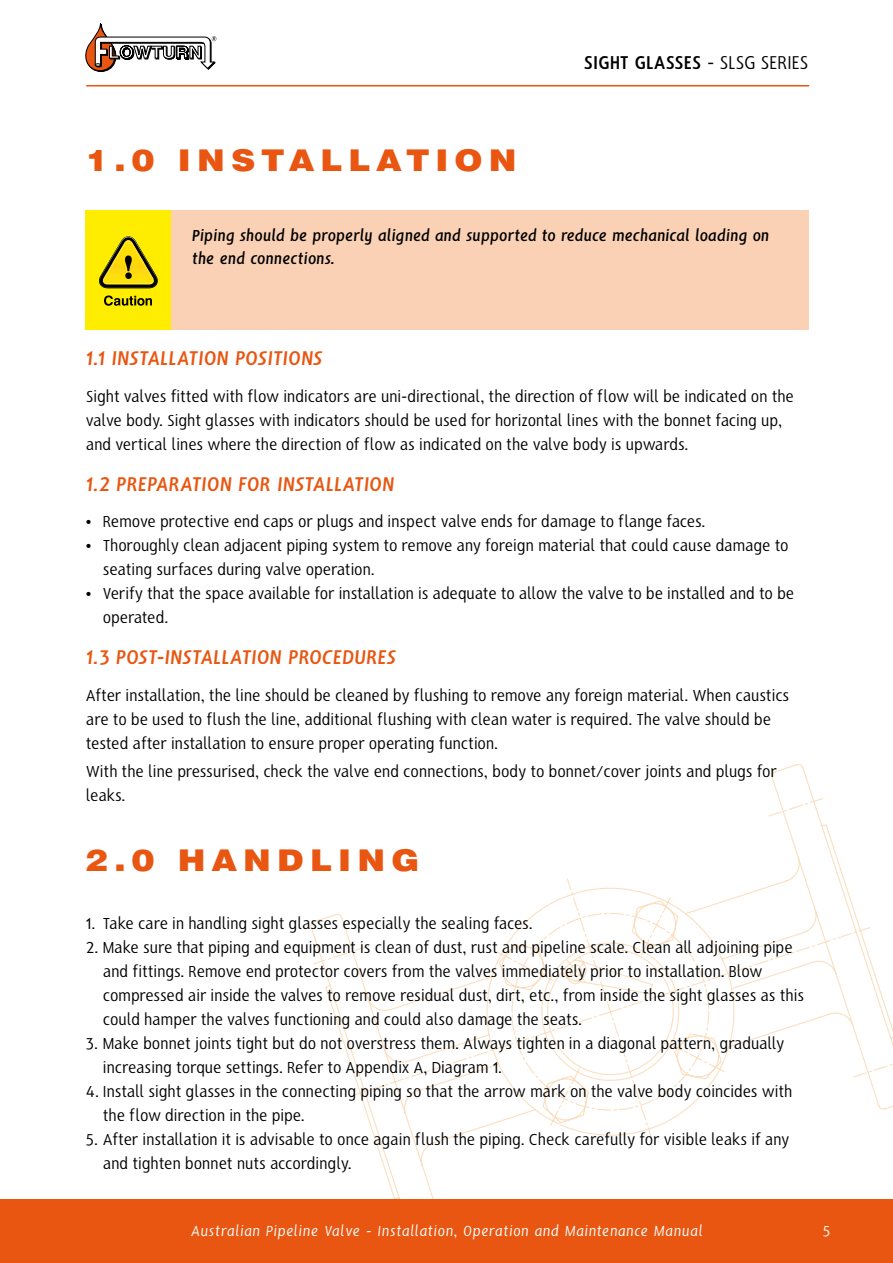
<style>
.page{position:relative;width:893px;height:1263px;background:#fff}
.page>*{position:absolute;margin:0;border:0;box-sizing:border-box;transform-origin:0 0}
.t1{font:900 30px "Swiss 721 BT";letter-spacing:.18em;color:#e85611;scale:1.14 1}
.t2{font:italic 700 22.5px "HS Sans";letter-spacing:.005em;color:#e85611}
.t3{font:700 21px "HS Sans";color:#000}
.t4{font:18px/24px "HS Sans";letter-spacing:-.005em;color:#000}
.t5{font:italic 700 18px/22.5px "HS Sans";color:#000}
.t6{font:italic 16.5px "HS Sans";letter-spacing:.035em;color:#fff}
.t7{font:16.5px "HS Sans";color:#fff}
.s1{font-weight:400}
</style>
<div class="page">
<svg style="left:310px;top:764px;width:583px;height:436px"></svg>
<hr style="left:86px;top:85px;width:723px;height:1px;background:#e85611">
<div style="left:0;top:1200px;width:893px;height:63px;background:#e85611"></div>
<svg style="left:86px;top:23px;width:130px;height:49px"></svg>
<div style="left:86px;top:211px;width:85px;height:119px;background:#ffed00"></div>
<svg style="left:99px;top:236px;width:59px;height:52px"></svg>
<svg style="left:104px;top:295px;width:48px;height:11px"></svg>
<div style="left:171px;top:211px;width:638px;height:119px;background:#fad1b4"></div>
<h1 class="t1" style="left:86px;top:142px;width:379px">1.0 INSTALLATION</h1>
<p class="t3" style="left:584px;top:52px;width:226px">SIGHT GLASSES <span class="s1">- SLSG SERIES</span></p>
<p class="t5" style="left:192px;top:225px;width:579px">Piping should be properly aligned and supported to reduce mechanical loading on the end connections.</p>
<p class="t2" style="left:86px;top:346px;width:239px">1.1 INSTALLATION POSITIONS</p>
<p class="t4" style="left:86px;top:384px;width:710px">Sight valves fitted with flow indicators are uni-directional, the direction of flow will be indicated on the valve body. Sight glasses with indicators should be used for horizontal lines with the bonnet facing up, and vertical lines where the direction of flow as indicated on the valve body is upwards.</p>
<p class="t2" style="left:86px;top:472px;width:310px">1.2 PREPARATION FOR INSTALLATION</p>
<p class="t4" style="left:86px;top:510px;width:621px">• Remove protective end caps or plugs and inspect valve ends for damage to flange faces.</p>
<p class="t4" style="left:103px;top:534px;width:687px;text-indent:-17px">• Thoroughly clean adjacent piping system to remove any foreign material that could cause damage to seating surfaces during valve operation.</p>
<p class="t4" style="left:103px;top:582px;width:693px;text-indent:-17px">• Verify that the space available for installation is adequate to allow the valve to be installed and to be operated.</p>
<p class="t2" style="left:86px;top:646px;width:312px">1.3 POST-INSTALLATION PROCEDURES</p>
<p class="t4" style="left:86px;top:684px;width:705px">After installation, the line should be cleaned by flushing to remove any foreign material. When caustics are to be used to flush the line, additional flushing with clean water is required. The valve should be tested after installation to ensure proper operating function.</p>
<p class="t4" style="left:86px;top:760px;width:692px">With the line pressurised, check the valve end connections, body to bonnet/cover joints and plugs for leaks.</p>
<h1 class="t1" style="left:86px;top:842px;width:294px">2.0 HANDLING</h1>
<p class="t4" style="left:86px;top:912px;width:448px">1. Take care in handling sight glasses especially the sealing faces.</p>
<p class="t4" style="left:103px;top:936px;width:703px;text-indent:-17px">2. Make sure that piping and equipment is clean of dust, rust and pipeline scale. Clean all adjoining pipe and fittings. Remove end protector covers from the valves immediately prior to installation. Blow compressed air inside the valves to remove residual dust, dirt, etc., from inside the sight glasses as this could hamper the valves functioning and could also damage the seats.</p>
<p class="t4" style="left:103px;top:1032px;width:683px;text-indent:-17px">3. Make bonnet joints tight but do not overstress them. Always tighten in a diagonal pattern, gradually increasing torque settings. Refer to Appendix A, Diagram 1.</p>
<p class="t4" style="left:103px;top:1080px;width:691px;text-indent:-17px">4. Install sight glasses in the connecting piping so that the arrow mark on the valve body coincides with the flow direction in the pipe.</p>
<p class="t4" style="left:103px;top:1128px;width:688px;text-indent:-17px">5. After installation it is advisable to once again flush the piping. Check carefully for visible leaks if any and tighten bonnet nuts accordingly.</p>
<p class="t6" style="left:191px;top:1222px;width:513px">Australian Pipeline Valve - Installation, Operation and Maintenance Manual</p>
<p class="t7" style="left:823px;top:1222px;width:9px">5</p>
</div>
